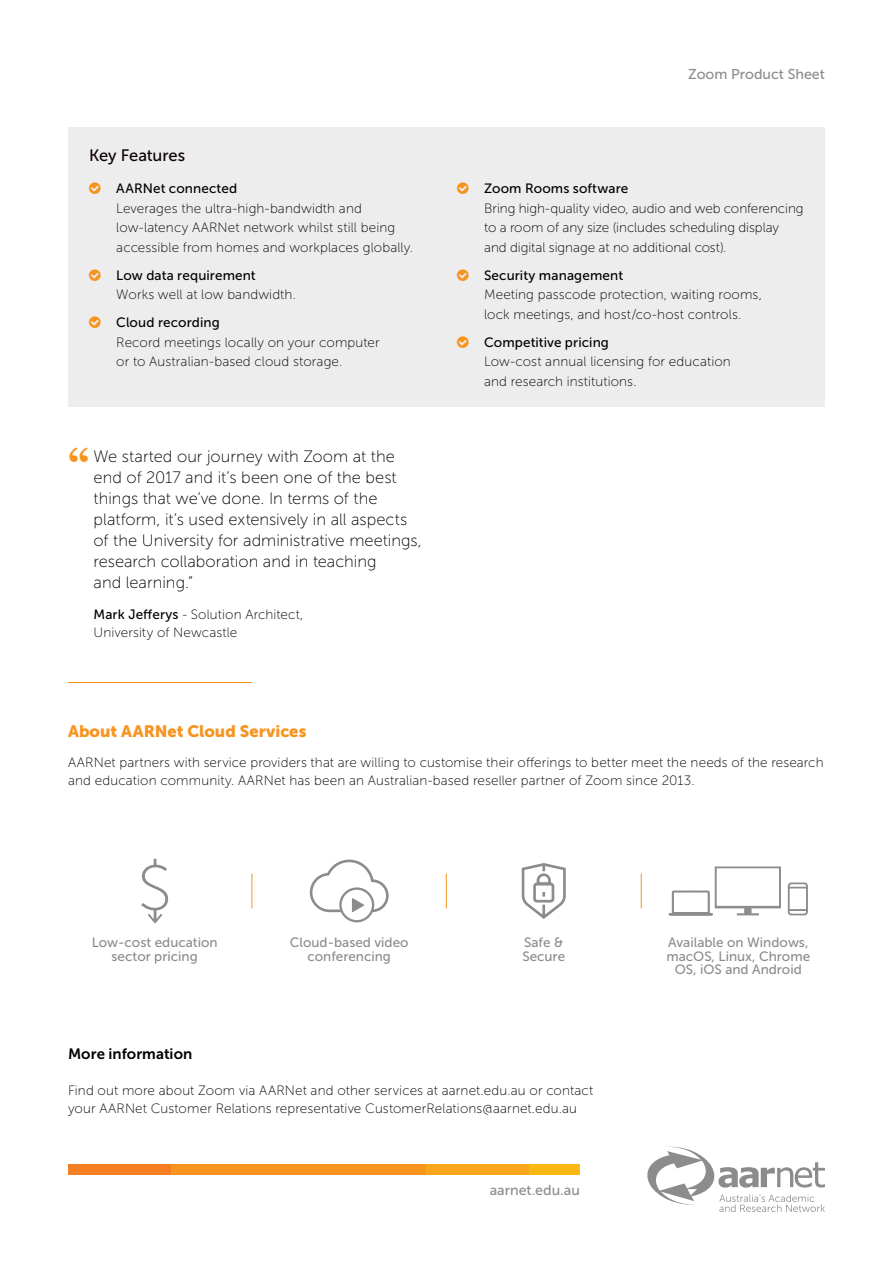
<style>
.page{position:relative;width:893px;height:1263px;background:#fff}
.page>*{position:absolute;margin:0;border:0;box-sizing:border-box;transform-origin:0 0}
.t1{font:700 42px "Georgia";color:#f7941e}
.t2{font:16.5px/21px "Museo Sans 100";color:#000}
.t3{font:16.5px "Museo Sans 900";color:#f7941e}
.t4{font:16.5px "Museo Sans 500";letter-spacing:-.01em;color:#0c0001}
.t5{font:15px "Museo Sans 700";color:#000}
.t6{font:14.25px "Museo Sans 500";color:#8a8c8e}
.t7{font:13.5px/19.5px "Museo Sans 100";letter-spacing:.005em;color:#000}
.t8{font:13.5px/13.5px "Museo Sans 500";color:#8a8c8e;text-align:center}
.t9{font:13.5px "Museo Sans 500";letter-spacing:.01em;color:#000}
.s1{font-family:"Museo Sans 500"}
</style>
<div class="page">
<div style="left:68px;top:1164px;width:103px;height:10px;background:#f57e20"></div>
<div style="left:426px;top:1164px;width:104px;height:10px;background:#faa61a"></div>
<div style="left:171px;top:1164px;width:255px;height:10px;background:#f7941e"></div>
<div style="left:530px;top:1164px;width:50px;height:10px;background:#fdb913"></div>
<div style="left:68px;top:128px;width:757px;height:279px;background:#eeeded"></div>
<hr style="left:68px;top:682px;width:184px;height:1px;background:#f7941e">
<hr style="left:252px;top:873px;width:1px;height:35px;background:#f7941e">
<hr style="left:446px;top:873px;width:1px;height:35px;background:#f7941e">
<hr style="left:641px;top:873px;width:1px;height:35px;background:#f7941e">
<svg style="left:141px;top:859px;width:27px;height:64px"></svg>
<svg style="left:310px;top:859px;width:79px;height:63px"></svg>
<svg style="left:521px;top:863px;width:45px;height:56px"></svg>
<svg style="left:787px;top:882px;width:21px;height:34px"></svg>
<svg style="left:668px;top:866px;width:113px;height:50px"></svg>
<svg style="left:647px;top:1147px;width:178px;height:65px"></svg>
<p class="t4" style="left:89px;top:146px;width:97px">Key Features</p>
<p class="t9" style="left:116px;top:181px;width:122px">AARNet connected</p>
<p class="t7" style="left:116px;top:199px;width:298px">Leverages the ultra-high-bandwidth and low-latency AARNet network whilst still being accessible from homes and workplaces globally.</p>
<p class="t9" style="left:116px;top:268px;width:141px">Low data requirement</p>
<p class="t7" style="left:116px;top:285px;width:181px">Works well at low bandwidth.</p>
<p class="t9" style="left:116px;top:315px;width:105px">Cloud recording</p>
<p class="t7" style="left:116px;top:333px;width:265px">Record meetings locally on your computer or to Australian-based cloud storage.</p>
<h1 class="t1" style="left:68px;top:437px;width:23px">“</h1>
<p class="t2" style="left:94px;top:446px;width:330px">We started our journey with Zoom at the end of 2017 and it’s been one of the best things that we’ve done. In terms of the platform, it’s used extensively in all aspects of the University for administrative meetings, research collaboration and in teaching<br>and learning.”</p>
<p class="t7" style="left:94px;top:606px;width:211px;line-height:18px"><span class="s1">Mark Jefferys</span> - Solution Architect,<br>University of Newcastle</p>
<p class="t6" style="left:688px;top:66px;width:138px">Zoom Product Sheet</p>
<p class="t9" style="left:484px;top:181px;width:146px">Zoom Rooms software</p>
<p class="t7" style="left:484px;top:199px;width:321px">Bring high-quality video, audio and web conferencing to a room of any size (includes scheduling display and digital signage at no additional cost).</p>
<p class="t9" style="left:484px;top:268px;width:141px">Security management</p>
<p class="t7" style="left:484px;top:285px;width:279px">Meeting passcode protection, waiting rooms, lock meetings, and host/co-host controls.</p>
<p class="t9" style="left:484px;top:335px;width:126px">Competitive pricing</p>
<p class="t7" style="left:484px;top:352px;width:248px">Low-cost annual licensing for education and research institutions.</p>
<p class="t3" style="left:68px;top:721px;width:240px">About AARNet Cloud Services</p>
<p class="t7" style="left:68px;top:754px;width:757px;line-height:18px">AARNet partners with service providers that are willing to customise their offerings to better meet the needs of the research and education community. AARNet has been an Australian-based reseller partner of Zoom since 2013.</p>
<p class="t8" style="left:92px;top:936px;width:127px">Low-cost education sector pricing</p>
<p class="t8" style="left:290px;top:936px;width:120px">Cloud-based video conferencing</p>
<p class="t8" style="left:522px;top:936px;width:44px;text-align:left">Safe &amp;<br>Secure</p>
<p class="t8" style="left:666px;top:936px;width:145px">Available on Windows, macOS, Linux, Chrome<br>OS, iOS and Android</p>
<p class="t5" style="left:68px;top:1046px;width:126px">More information</p>
<p class="t7" style="left:68px;top:1082px;width:527px;line-height:18px">Find out more about Zoom via AARNet and other services at aarnet.edu.au or contact your AARNet Customer Relations representative CustomerRelations@aarnet.edu.au</p>
<p class="t6" style="left:490px;top:1182px;width:92px">aarnet.edu.au</p>
</div>
